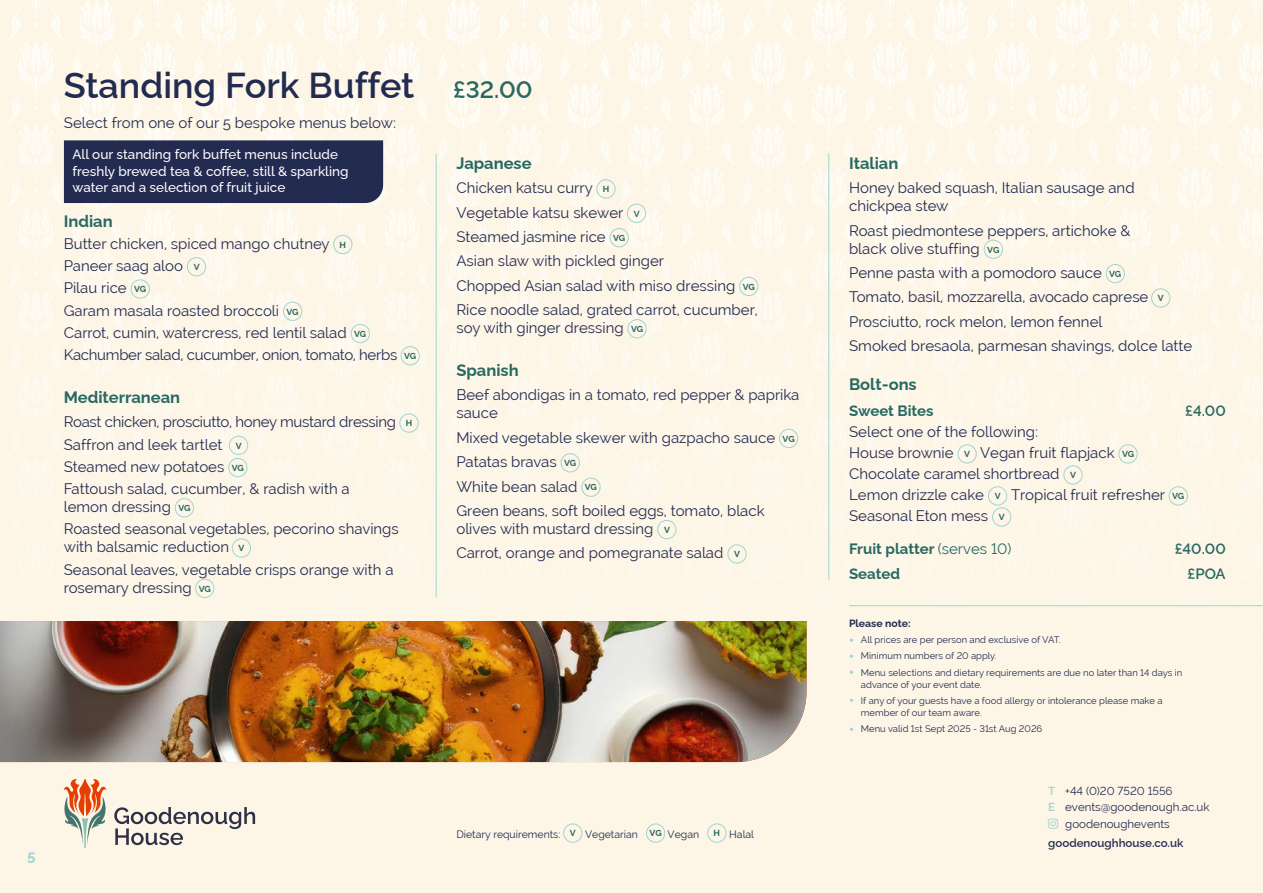
<style>
.page{position:relative;width:1263px;height:893px;background:#fdf6e7}
.page>*{position:absolute;margin:0;border:0;box-sizing:border-box;transform-origin:0 0}
.t1{font:600 36px "Raleway";color:#242b51}
.t2{font:700 16.5px "Raleway";color:#286961}
.t3{font:15px/24.5px "Raleway";color:#242b51}
.t4{font:700 15px "Raleway";color:#286961}
.t5{font:600 15px "Raleway";color:#286961}
.t6{font:700 15px "Raleway";color:#a0d4cf}
.t7{font:500 13.5px/16.5px "Raleway";color:#fff}
.t8{font:11.55px "Raleway";color:#242b51}
.t9{font:600 11.55px "Raleway";color:#242b51}
.t10{font:10.5px "Raleway";color:#242b51}
.t11{font:700 10.5px "Raleway";color:#242b51}
.t12{font:9.45px/12px "Raleway";color:#242b51}
.s1{font-size:24px;color:#286961}
.s2{font-weight:700;font-size:8.7px;color:#286961}
.s3{font-weight:400}
.s4{font-weight:900;font-size:13.5px;color:#a0d4cf}
.s5{font-weight:600;color:#a0d4cf}
</style>
<div class="page">
<div style="left:333px;top:235px;width:19px;height:19px;border:1px solid #a0d4cf;border-radius:50%"></div>
<div style="left:187px;top:257px;width:19px;height:19px;border:1px solid #a0d4cf;border-radius:50%"></div>
<div style="left:131px;top:279px;width:19px;height:20px;border:1px solid #a0d4cf;border-radius:50%"></div>
<div style="left:283px;top:302px;width:19px;height:19px;border:1px solid #a0d4cf;border-radius:50%"></div>
<div style="left:351px;top:324px;width:19px;height:19px;border:1px solid #a0d4cf;border-radius:50%"></div>
<div style="left:401px;top:346px;width:19px;height:19px;border:1px solid #a0d4cf;border-radius:50%"></div>
<div style="left:399px;top:413px;width:20px;height:20px;border:1px solid #a0d4cf;border-radius:50%"></div>
<div style="left:229px;top:436px;width:19px;height:19px;border:1px solid #a0d4cf;border-radius:50%"></div>
<div style="left:228px;top:458px;width:19px;height:19px;border:1px solid #a0d4cf;border-radius:50%"></div>
<div style="left:175px;top:498px;width:19px;height:19px;border:1px solid #a0d4cf;border-radius:50%"></div>
<div style="left:232px;top:538px;width:19px;height:20px;border:1px solid #a0d4cf;border-radius:50%"></div>
<div style="left:195px;top:579px;width:19px;height:19px;border:1px solid #a0d4cf;border-radius:50%"></div>
<div style="left:596px;top:179px;width:20px;height:20px;border:1px solid #a0d4cf;border-radius:50%"></div>
<div style="left:627px;top:204px;width:19px;height:19px;border:1px solid #a0d4cf;border-radius:50%"></div>
<div style="left:610px;top:228px;width:19px;height:19px;border:1px solid #a0d4cf;border-radius:50%"></div>
<div style="left:739px;top:277px;width:19px;height:19px;border:1px solid #a0d4cf;border-radius:50%"></div>
<div style="left:627px;top:319px;width:20px;height:19px;border:1px solid #a0d4cf;border-radius:50%"></div>
<div style="left:779px;top:429px;width:19px;height:19px;border:1px solid #a0d4cf;border-radius:50%"></div>
<div style="left:561px;top:453px;width:19px;height:19px;border:1px solid #a0d4cf;border-radius:50%"></div>
<div style="left:581px;top:478px;width:20px;height:19px;border:1px solid #a0d4cf;border-radius:50%"></div>
<div style="left:657px;top:520px;width:19px;height:19px;border:1px solid #a0d4cf;border-radius:50%"></div>
<div style="left:727px;top:544px;width:20px;height:20px;border:1px solid #a0d4cf;border-radius:50%"></div>
<div style="left:984px;top:240px;width:19px;height:19px;border:1px solid #a0d4cf;border-radius:50%"></div>
<div style="left:1106px;top:264px;width:19px;height:19px;border:1px solid #a0d4cf;border-radius:50%"></div>
<div style="left:1151px;top:288px;width:19px;height:20px;border:1px solid #a0d4cf;border-radius:50%"></div>
<div style="left:957px;top:444px;width:20px;height:20px;border:1px solid #a0d4cf;border-radius:50%"></div>
<div style="left:1118px;top:444px;width:20px;height:20px;border:1px solid #a0d4cf;border-radius:50%"></div>
<div style="left:1063px;top:465px;width:20px;height:20px;border:1px solid #a0d4cf;border-radius:50%"></div>
<div style="left:988px;top:486px;width:19px;height:20px;border:1px solid #a0d4cf;border-radius:50%"></div>
<div style="left:1169px;top:486px;width:19px;height:20px;border:1px solid #a0d4cf;border-radius:50%"></div>
<div style="left:992px;top:507px;width:19px;height:20px;border:1px solid #a0d4cf;border-radius:50%"></div>
<hr style="left:436px;top:153px;width:1px;height:444px;background:#a0d4cf">
<hr style="left:828px;top:153px;width:1px;height:427px;background:#a0d4cf">
<hr style="left:849px;top:605px;width:414px;height:1px;background:#a0d4cf">
<img style="left:0;top:621px;width:806px;height:141px">
<svg style="left:114px;top:807px;width:141px;height:38px"></svg>
<svg style="left:64px;top:779px;width:42px;height:69px"></svg>
<div style="left:563px;top:823px;width:19px;height:20px;border:1px solid #a0d4cf;border-radius:50%"></div>
<div style="left:646px;top:823px;width:19px;height:20px;border:1px solid #a0d4cf;border-radius:50%"></div>
<div style="left:707px;top:823px;width:19px;height:20px;border:1px solid #a0d4cf;border-radius:50%"></div>
<div style="left:64px;top:140px;width:319px;height:63px;background:#242b51"></div>
<h1 class="t1" style="left:64px;top:57px;width:470px">Standing Fork Buffet <span class="s1">£32.00</span></h1>
<p class="t3" style="left:64px;top:111px;width:334px">Select from one of our 5 bespoke menus below:</p>
<p class="t7" style="left:72px;top:145px;width:278px">All our standing fork buffet menus include freshly brewed tea &amp; coffee, still &amp; sparkling water and a selection of fruit juice</p>
<p class="t2" style="left:64px;top:208px;width:50px">Indian</p>
<p class="t3" style="left:64px;top:232px;width:354px;line-height:22.2px">Butter chicken, spiced mango chutney <span class="s2">H<br></span>Paneer saag aloo <span class="s2">V<br></span>Pilau rice <span class="s2">VG<br></span>Garam masala roasted broccoli <span class="s2">VG<br></span>Carrot, cumin, watercress, red lentil salad <span class="s2">VG </span>Kachumber salad, cucumber, onion, tomato, herbs <span class="s2">VG</span></p>
<p class="t2" style="left:64px;top:384px;width:118px">Mediterranean</p>
<p class="t3" style="left:64px;top:411px;width:350px;line-height:22.2px">Roast chicken, prosciutto, honey mustard dressing <span class="s2">H </span>Saffron and leek tartlet <span class="s2">V<br></span>Steamed new potatoes <span class="s2">VG<br></span>Fattoush salad, cucumber, &amp; radish with a</p>
<p class="t3" style="left:64px;top:496px;width:336px;line-height:22.2px">lemon dressing <span class="s2">VG<br></span>Roasted seasonal vegetables, pecorino shavings</p>
<p class="t3" style="left:64px;top:536px;width:331px;line-height:22.2px">with balsamic reduction <span class="s2">V<br></span>Seasonal leaves, vegetable crisps orange with a</p>
<p class="t3" style="left:64px;top:575px;width:148px">rosemary dressing <span class="s2">VG</span></p>
<p class="t2" style="left:456px;top:150px;width:77px">Japanese</p>
<p class="t3" style="left:456px;top:176px;width:303px">Chicken katsu curry <span class="s2">H<br></span>Vegetable katsu skewer <span class="s2">V<br></span>Steamed jasmine rice <span class="s2">VG<br></span>Asian slaw with pickled ginger<br>Chopped Asian salad with miso dressing <span class="s2">VG<br></span>Rice noodle salad, grated carrot, cucumber,</p>
<p class="t3" style="left:456px;top:316px;width:188px">soy with ginger dressing <span class="s2">VG</span></p>
<p class="t2" style="left:456px;top:357px;width:64px">Spanish</p>
<p class="t3" style="left:456px;top:386px;width:345px;line-height:18px">Beef abondigas in a tomato, red pepper &amp; paprika sauce</p>
<p class="t3" style="left:456px;top:425px;width:340px">Mixed vegetable skewer with gazpacho sauce <span class="s2">VG<br></span>Patatas bravas <span class="s2">VG<br></span>White bean salad <span class="s2">VG<br></span>Green beans, soft boiled eggs, tomato, black</p>
<p class="t3" style="left:456px;top:516px;width:285px">olives with mustard dressing <span class="s2">V<br></span>Carrot, orange and pomegranate salad <span class="s2">V</span></p>
<p class="t6" style="left:27px;top:846px;width:10px">5</p>
<p class="t10" style="left:456px;top:828px;width:244px">Dietary requirements: <span class="s2">V</span> Vegetarian <span class="s2">VG</span> Vegan</p>
<p class="t10" style="left:714px;top:828px;width:42px"><span class="s2">H</span> Halal</p>
<p class="t2" style="left:849px;top:150px;width:51px">Italian</p>
<p class="t3" style="left:849px;top:179px;width:287px;line-height:18px">Honey baked squash, Italian sausage and chickpea stew</p>
<p class="t3" style="left:849px;top:221px;width:283px;line-height:18px">Roast piedmontese peppers, artichoke &amp; black olive stuffing <span class="s2">VG</span></p>
<p class="t3" style="left:849px;top:260px;width:345px">Penne pasta with a pomodoro sauce <span class="s2">VG<br></span>Tomato, basil, mozzarella, avocado caprese <span class="s2">V </span>Prosciutto, rock melon, lemon fennel<br>Smoked bresaola, parmesan shavings, dolce latte</p>
<p class="t2" style="left:849px;top:371px;width:69px">Bolt-ons</p>
<p class="t4" style="left:849px;top:399px;width:86px">Sweet Bites</p>
<p class="t5" style="left:1185px;top:399px;width:42px">£4.00</p>
<p class="t3" style="left:849px;top:421px;width:337px;line-height:21px">Select one of the following:<br>House brownie <span class="s2">V</span> Vegan fruit flapjack <span class="s2">VG </span>Chocolate caramel shortbread <span class="s2">V<br></span>Lemon drizzle cake <span class="s2">V</span> Tropical fruit refresher <span class="s2">VG </span>Seasonal Eton mess <span class="s2">V</span></p>
<p class="t4" style="left:849px;top:537px;width:164px">Fruit platter <span class="s3">(serves 10)</span></p>
<p class="t5" style="left:1175px;top:537px;width:52px">£40.00</p>
<p class="t4" style="left:849px;top:562px;width:53px">Seated</p>
<p class="t5" style="left:1187px;top:562px;width:40px">£POA</p>
<p class="t11" style="left:849px;top:615px;width:63px">Please note:</p>
<p class="t12" style="left:849px;top:634px;width:213px"><span class="s4">•</span> All prices are per person and exclusive of VAT.</p>
<p class="t12" style="left:849px;top:650px;width:149px"><span class="s4">•</span> Minimum numbers of 20 apply.</p>
<p class="t12" style="left:861px;top:666px;width:323px;text-indent:-12px"><span class="s4">•</span> Menu selections and dietary requirements are due no later than 14 days in advance of your event date.</p>
<p class="t12" style="left:861px;top:695px;width:303px;text-indent:-12px"><span class="s4">•</span> If any of your guests have a food allergy or intolerance please make a member of our team aware.</p>
<p class="t12" style="left:849px;top:723px;width:195px"><span class="s4">•</span> Menu valid 1st Sept 2025 - 31st Aug 2026</p>
<p class="t8" style="left:1048px;top:784px;width:126px"><span class="s5">T</span> +44 (0)20 7520 1556</p>
<p class="t8" style="left:1048px;top:800px;width:163px"><span class="s5">E</span> events@goodenough.ac.uk</p>
<p class="t8" style="left:1065px;top:817px;width:106px">goodenoughevents</p>
<p class="t9" style="left:1048px;top:834px;width:137px">goodenoughhouse.co.uk</p>
</div>
